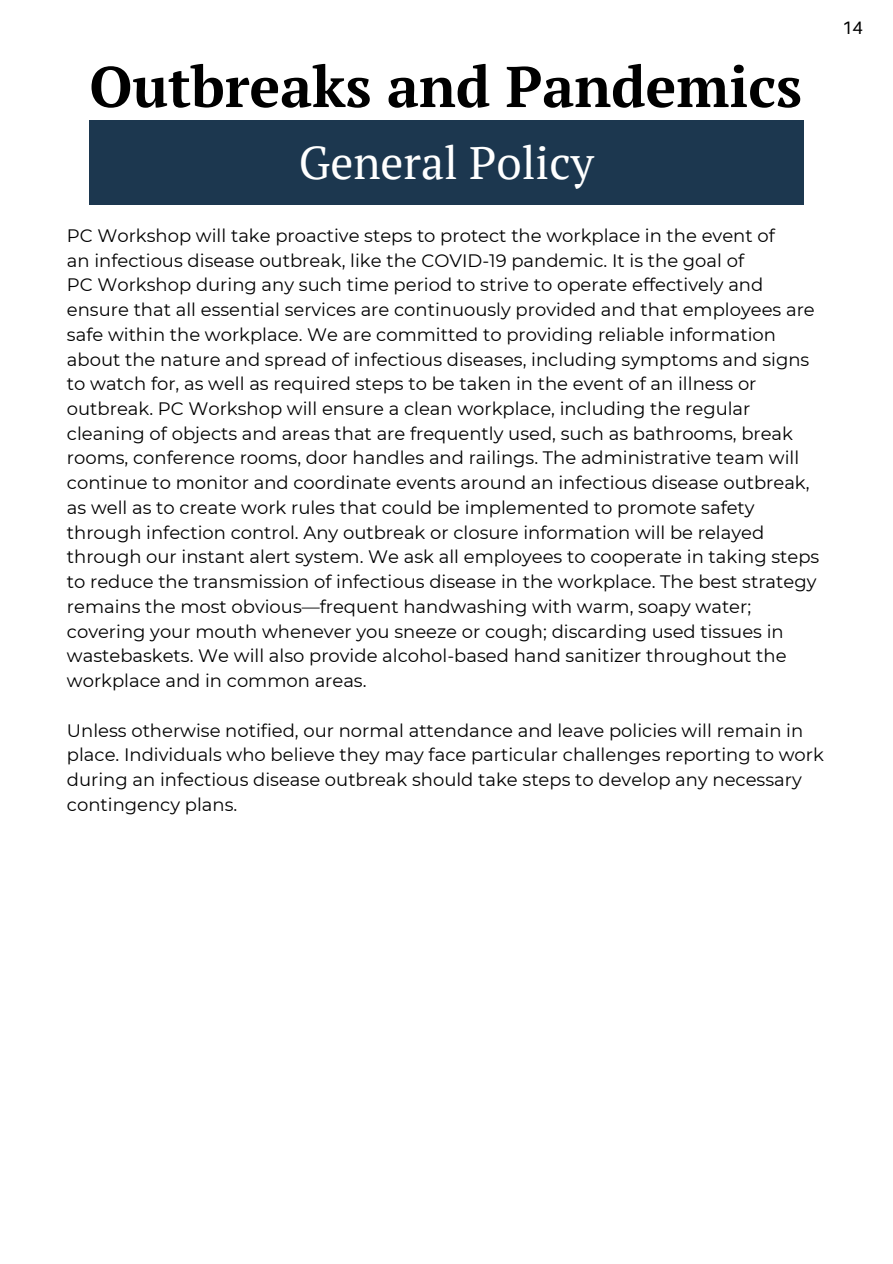
<style>
.page{position:relative;width:893px;height:1264px;background:#fff}
.page>*{position:absolute;margin:0;border:0;box-sizing:border-box;transform-origin:0 0}
.t1{font:700 57.3px "PT Serif";color:#000}
.t2{font:45.75px "PT Serif";color:#fff}
.t3{font:18px/24.8px "Montserrat";color:#000}
.t4{font:18px "Aileron";color:#000}
</style>
<div class="page">
<div style="left:89px;top:120px;width:714px;height:85px;background:#1c374f"></div>
<p class="t1" style="left:89px;top:47px;width:714px">Outbreaks and Pandemics</p>
<p class="t2" style="left:299px;top:131px;width:296px">General Policy</p>
<p class="t3" style="left:67px;top:223px;width:709px">PC Workshop will take proactive steps to protect the workplace in the event of</p>
<p class="t3" style="left:67px;top:248px;width:678px">an infectious disease outbreak, like the COVID-19 pandemic. It is the goal of</p>
<p class="t3" style="left:67px;top:272px;width:697px">PC Workshop during any such time period to strive to operate effectively and</p>
<p class="t3" style="left:67px;top:297px;width:749px">ensure that all essential services are continuously provided and that employees are</p>
<p class="t3" style="left:67px;top:322px;width:754px">safe within the workplace. We are committed to providing reliable information about the nature and spread of infectious diseases, including symptoms and signs to watch for, as well as required steps to be taken in the event of an illness or outbreak. PC Workshop will ensure a clean workplace, including the regular cleaning of objects and areas that are frequently used, such as bathrooms, break rooms, conference rooms, door handles and railings. The administrative team will continue to monitor and coordinate events around an infectious disease outbreak, as well as to create work rules that could be implemented to promote safety through infection control. Any outbreak or closure information will be relayed through our instant alert system. We ask all employees to cooperate in taking steps to reduce the transmission of infectious disease in the workplace. The best strategy remains the most obvious—frequent handwashing with warm, soapy water; covering your mouth whenever you sneeze or cough; discarding used tissues in wastebaskets. We will also provide alcohol-based hand sanitizer throughout the workplace and in common areas.</p>
<p class="t3" style="left:67px;top:717px;width:758px">Unless otherwise notified, our normal attendance and leave policies will remain in place. Individuals who believe they may face particular challenges reporting to work during an infectious disease outbreak should take steps to develop any necessary contingency plans.</p>
<p class="t4" style="left:842px;top:17px;width:22px">14</p>
</div>
